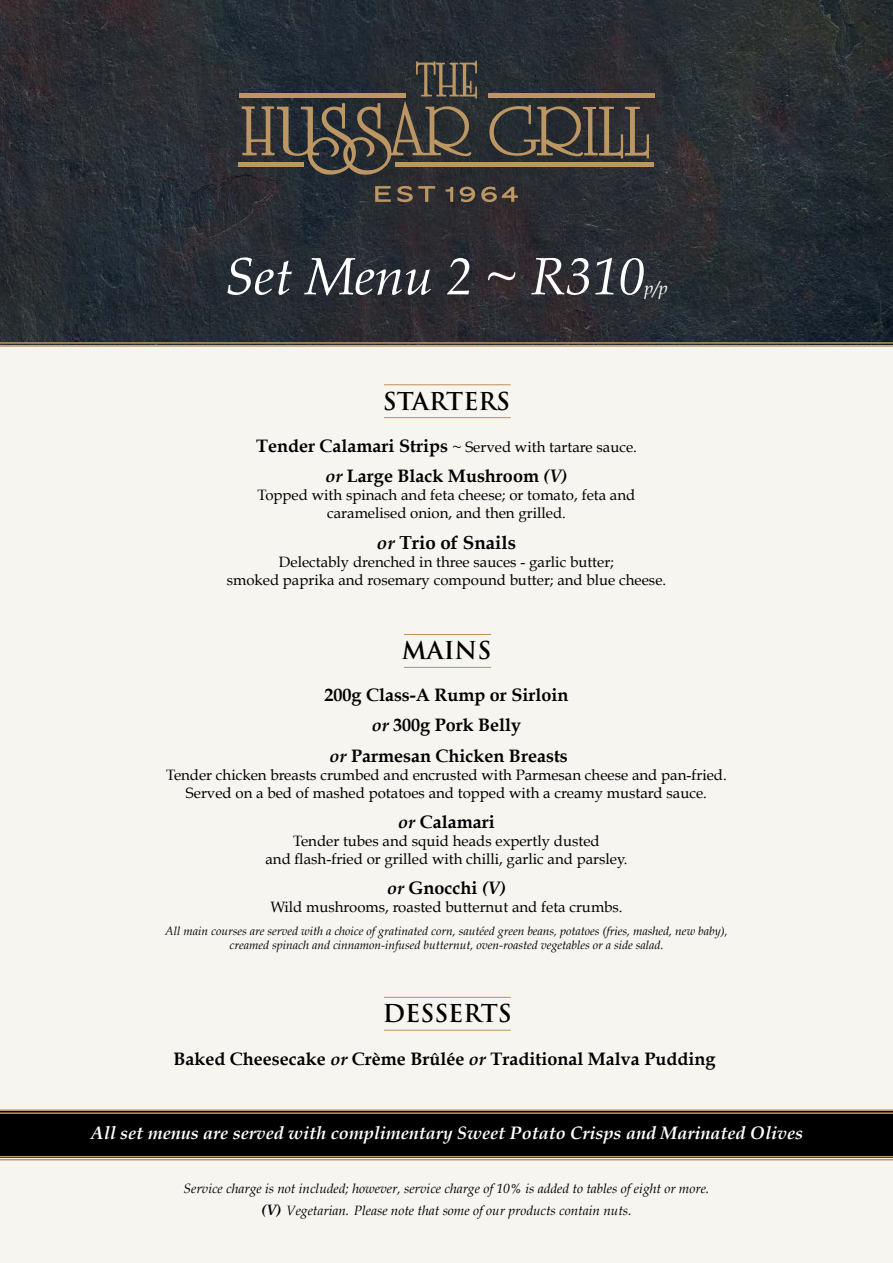
<style>
.page{position:relative;width:893px;height:1263px;background:#fff}
.page>*{position:absolute;margin:0;border:0;box-sizing:border-box;transform-origin:0 0}
.t1{font:italic 52.5px "Book Antiqua";color:#fff}
.t2{font:700 24px "Trajan Pro";color:#000}
.t3{font:700 18.75px "Book Antiqua";color:#000}
.t4{font:700 18px/30.2px "Book Antiqua";color:#000;text-align:center}
.t5{font:italic 700 18px "Book Antiqua";color:#fff}
.t6{font:italic 18px "Book Antiqua";color:#fff}
.t7{font:15px/18px "Book Antiqua";color:#000;text-align:center}
.t8{font:italic 13.5px/21.6px "Book Antiqua";color:#000;text-align:center}
.t9{font:italic 12px/14.4px "Book Antiqua";color:#000;text-align:center}
.s1{font-weight:700;font-size:18px}
.s2{font-style:italic}
.s3{font-weight:700;font-size:15px}
</style>
<div class="page">
<div style="left:0;top:347px;width:893px;height:916px;background:#f7f5f0"></div>
<svg style="left:0;top:1109px;width:893px;height:52px;background:#a38f75"></svg>
<div style="left:0;top:1112px;width:893px;height:45px;background:#000"></div>
<svg style="left:0;top:0;width:893px;height:344px;background:#292d32"></svg>
<svg style="left:459px;top:187px;width:16px;height:15px"></svg>
<svg style="left:446px;top:187px;width:7px;height:15px"></svg>
<svg style="left:397px;top:185px;width:38px;height:18px"></svg>
<svg style="left:375px;top:186px;width:16px;height:16px"></svg>
<svg style="left:481px;top:186px;width:37px;height:16px"></svg>
<svg style="left:242px;top:61px;width:235px;height:114px;background:#423f3b"></svg>
<svg style="left:489px;top:105px;width:160px;height:53px;background:#4c453d"></svg>
<div style="left:239px;top:93px;width:166px;height:5px;background:#bc9663"></div>
<div style="left:395px;top:162px;width:258px;height:5px;background:#bc9663"></div>
<div style="left:238px;top:162px;width:66px;height:5px;background:#bc9663"></div>
<div style="left:488px;top:93px;width:166px;height:5px;background:#bc9663"></div>
<hr style="left:384px;top:384px;width:127px;height:1px;background:#bc9663">
<hr style="left:384px;top:417px;width:127px;height:1px;background:#bc9663">
<hr style="left:404px;top:634px;width:87px;height:1px;background:#bc9663">
<hr style="left:404px;top:667px;width:87px;height:1px;background:#bc9663">
<hr style="left:384px;top:997px;width:127px;height:1px;background:#bc9663">
<hr style="left:384px;top:1030px;width:127px;height:1px;background:#bc9663">
<h1 class="t1" style="left:225px;top:246px;width:421px">Set Menu 2 ~ R310</h1>
<p class="t6" style="left:645px;top:278px;width:25px">p/p</p>
<h2 class="t2" style="left:383px;top:386px;width:129px">STARTERS</h2>
<p class="t7" style="left:256px;top:438px;width:382px"><span class="s1">Tender Calamari Strips</span> ~ Served with tartare sauce.</p>
<p class="t4" style="left:325px;top:461px;width:244px"><span class="s2">or</span> Large Black Mushroom <span class="s2">(V)</span></p>
<p class="t7" style="left:258px;top:486px;width:379px">Topped with spinach and feta cheese; or tomato, feta and caramelised onion, and then grilled.</p>
<p class="t3" style="left:377px;top:532px;width:141px"><span class="s2">or</span> Trio of Snails</p>
<p class="t7" style="left:227px;top:553px;width:441px">Delectably drenched in three sauces - garlic butter;<br>smoked paprika and rosemary compound butter; and blue cheese.</p>
<h2 class="t2" style="left:402px;top:636px;width:91px">MAINS</h2>
<p class="t4" style="left:324px;top:680px;width:245px">200g Class-A Rump or Sirloin <span class="s2">or</span> 300g Pork Belly<br><span class="s2">or</span> Parmesan Chicken Breasts</p>
<p class="t7" style="left:166px;top:765px;width:562px">Tender chicken breasts crumbed and encrusted with Parmesan cheese and pan-fried.<br>Served on a bed of mashed potatoes and topped with a creamy mustard sauce.</p>
<p class="t4" style="left:398px;top:807px;width:98px"><span class="s2">or</span> Calamari</p>
<p class="t7" style="left:265px;top:831px;width:363px">Tender tubes and squid heads expertly dusted<br>and flash-fried or grilled with chilli, garlic and parsley.</p>
<p class="t4" style="left:387px;top:873px;width:120px"><span class="s2">or</span> Gnocchi <span class="s2">(V)</span></p>
<p class="t7" style="left:270px;top:898px;width:354px">Wild mushrooms, roasted butternut and feta crumbs.</p>
<p class="t9" style="left:165px;top:923px;width:564px">All main courses are served with a choice of gratinated corn, sautéed green beans, potatoes (fries, mashed, new baby), creamed spinach and cinnamon-infused butternut, oven-roasted vegetables or a side salad.</p>
<h2 class="t2" style="left:383px;top:998px;width:130px">DESSERTS</h2>
<p class="t4" style="left:173px;top:1044px;width:543px">Baked Cheesecake <span class="s2">or</span> Crème Brûlée <span class="s2">or</span> Traditional Malva Pudding</p>
<p class="t5" style="left:91px;top:1122px;width:714px">All set menus are served with complimentary Sweet Potato Crisps and Marinated Olives</p>
<p class="t8" style="left:184px;top:1178px;width:527px">Service charge is not included; however, service charge of 10% is added to tables of eight or more. <span class="s3">(V)</span> Vegetarian. Please note that some of our products contain nuts.</p>
</div>
